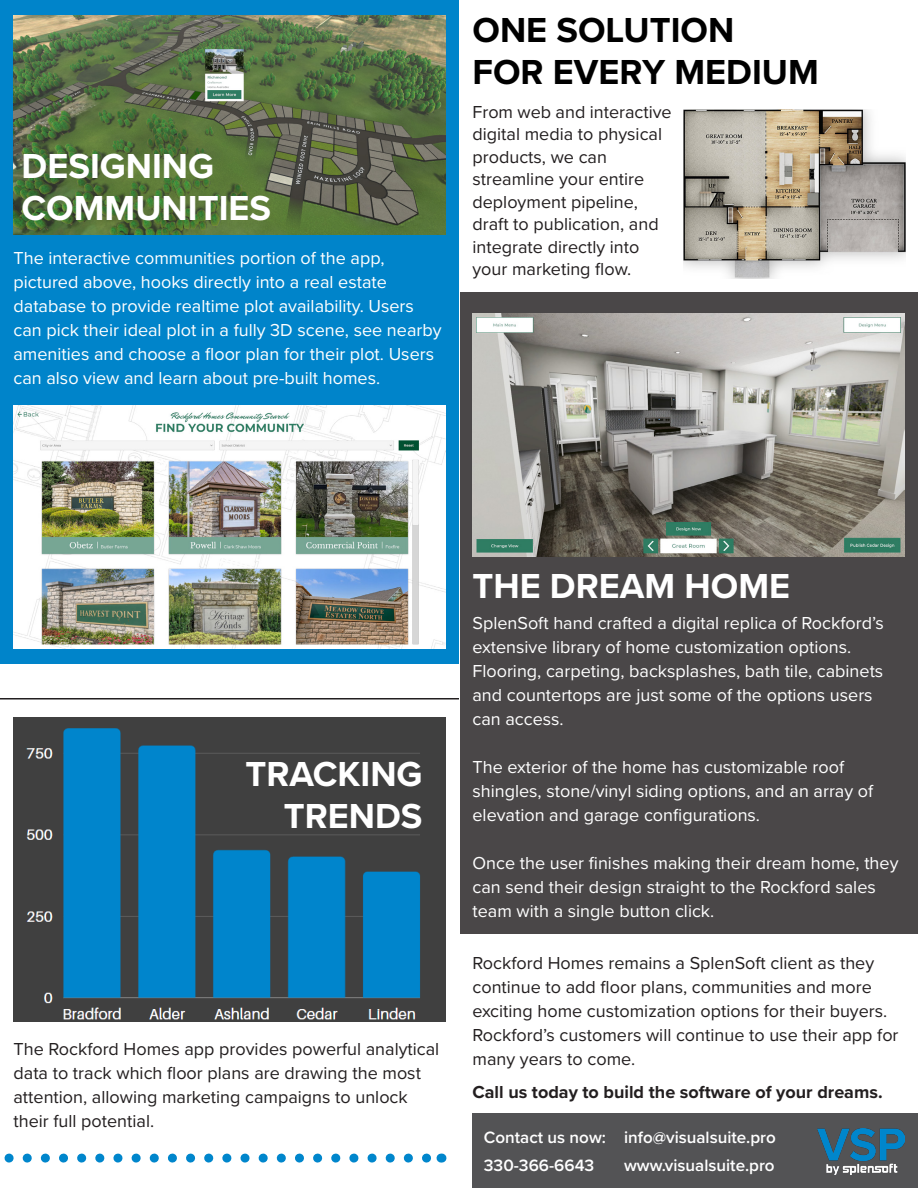
<style>
.page{position:relative;width:918px;height:1188px;background:#fff}
.page>*{position:absolute;margin:0;border:0;box-sizing:border-box;transform-origin:0 0}
.text_-_white_-_cente{font:700 36px "Proxima Nova";color:#fff}
.text_-_white_-_cente-2{font:700 36px/42px "Proxima Nova";color:#000}
.t1{font:18px/24px "Proxima Nova";color:#fff}
.t2{font:18px/24px "Proxima Nova";color:#231f20}
.t3{font:700 18px "Proxima Nova";color:#231f20}
.contact{font:600 16.95px "Proxima Nova";color:#fff}
</style>
<div class="page">
<div style="left:460px;top:293px;width:458px;height:641px;background:#4a4748"></div>
<div style="left:0;top:0;width:459px;height:664px;background:#0084ca"></div>
<div style="left:472px;top:1113px;width:446px;height:75px;background:#535355"></div>
<img style="left:472px;top:314px;width:432px;height:243px">
<img style="left:14px;top:406px;width:432px;height:243px">
<img style="left:14px;top:15px;width:432px;height:219px">
<img style="left:14px;top:717px;width:432px;height:305px">
<hr style="left:0;top:698px;width:459px;height:2px;background:#231f20">
<svg style="left:9px;top:1154px;width:422px;height:9px"></svg>
<img style="left:817px;top:1128px;width:87px;height:46px">
<img style="left:684px;top:109px;width:222px;height:169px">
<p class="text_-_white_-_cente" style="left:22px;top:139px;width:194px">DESIGNING</p>
<p class="text_-_white_-_cente" style="left:22px;top:181px;width:251px">COMMUNITIES</p>
<p class="t1" style="left:14px;top:245px;width:373px">The interactive communities portion of the app,</p>
<p class="t1" style="left:14px;top:269px;width:375px">pictured above, hooks directly into a real estate</p>
<p class="t1" style="left:14px;top:293px;width:430px">database to provide realtime plot availability. Users can pick their ideal plot in a fully 3D scene, see nearby amenities and choose a floor plan for their plot. Users can also view and learn about pre-built homes.</p>
<p class="text_-_white_-_cente-2" style="left:472px;top:8px;width:348px">ONE SOLUTION<br>FOR EVERY MEDIUM</p>
<p class="t2" style="left:472px;top:100px;width:201px;line-height:22.5px">From web and interactive digital media to physical products, we can streamline your entire deployment pipeline, draft to publication, and integrate directly into your marketing flow.</p>
<p class="text_-_white_-_cente" style="left:245px;top:747px;width:179px">TRACKING</p>
<p class="text_-_white_-_cente" style="left:284px;top:789px;width:140px">TRENDS</p>
<p class="t2" style="left:14px;top:1036px;width:427px">The Rockford Homes app provides powerful analytical data to track which floor plans are drawing the most attention, allowing marketing campaigns to unlock their full potential.</p>
<p class="text_-_white_-_cente" style="left:472px;top:559px;width:319px">THE DREAM HOME</p>
<p class="t1" style="left:472px;top:610px;width:413px">SplenSoft hand crafted a digital replica of Rockford’s</p>
<p class="t1" style="left:472px;top:634px;width:380px">extensive library of home customization options.</p>
<p class="t1" style="left:472px;top:658px;width:412px">Flooring, carpeting, backsplashes, bath tile, cabinets and countertops are just some of the options users can access.</p>
<p class="t1" style="left:472px;top:754px;width:402px">The exterior of the home has customizable roof shingles, stone/vinyl siding options, and an array of elevation and garage configurations.</p>
<p class="t1" style="left:472px;top:850px;width:428px">Once the user finishes making their dream home, they can send their design straight to the Rockford sales team with a single button click.</p>
<p class="t2" style="left:472px;top:950px;width:428px">Rockford Homes remains a SplenSoft client as they continue to add floor plans, communities and more exciting home customization options for their buyers.<br>Rockford’s customers will continue to use their app for many years to come.</p>
<p class="t3" style="left:472px;top:1079px;width:412px">Call us today to build the software of your dreams.</p>
<p class="contact" style="left:484px;top:1124px;width:124px">Contact us now:</p>
<p class="contact" style="left:484px;top:1153px;width:112px">330-366-6643</p>
<p class="contact" style="left:624px;top:1124px;width:153px">info@visualsuite.pro</p>
<p class="contact" style="left:624px;top:1153px;width:152px">www.visualsuite.pro</p>
</div>
